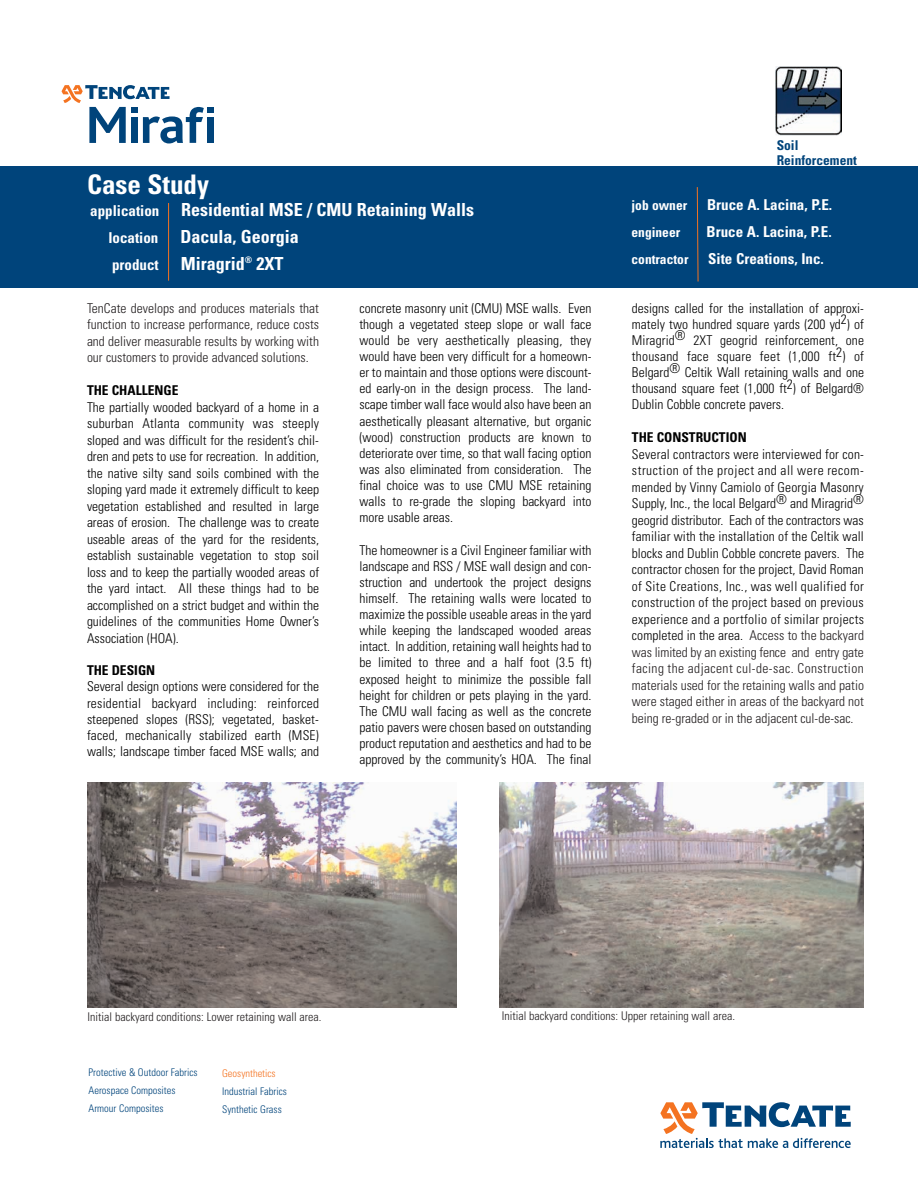
<style>
.page{position:relative;width:918px;height:1188px;background:#fff}
.page>*{position:absolute;margin:0;border:0;box-sizing:border-box;transform-origin:0 0}
.t1{font:700 condensed 27px "Univers LT";color:#fff}
.t2{font:700 condensed 18px/27px "Univers LT";color:#fff}
.t3{font:700 condensed 15px "Univers LT";color:#fff}
.t4{font:300 condensed 13.5px/16.2px "Univers LT";color:#000;text-align:justify}
.t5{font:300 condensed 13.5px/16.5px "Univers LT";color:#231f20;text-align:justify}
.t6{font:700 condensed 13.5px "Univers LT";color:#000}
.t7{font:700 condensed 13.5px "Univers LT";color:#fff}
.t8{font:700 condensed 13.5px/15px "Univers LT";color:#00447b}
.t9{font:300 condensed 12px "Univers LT";color:#231f20}
.t10{font:300 condensed 10.5px/18px "Univers LT";color:#00447b}
.t11{font:300 condensed 10.5px "Univers LT";color:#f47321}
.s1{font-size:15px}
.s2{color:#231f20}
</style>
<div class="page">
<img style="left:775px;top:66px;width:67px;height:70px">
<div style="left:0;top:167px;width:918px;height:121px;background:#00447b"></div>
<svg style="left:62px;top:85px;width:152px;height:58px"></svg>
<img style="left:87px;top:783px;width:370px;height:225px">
<img style="left:499px;top:782px;width:365px;height:226px">
<svg style="left:697px;top:187px;width:2px;height:95px"></svg>
<hr style="left:168px;top:203px;width:1px;height:78px;background:#f47321">
<svg style="left:660px;top:1102px;width:191px;height:46px"></svg>
<p class="t8" style="left:777px;top:139px;width:82px">Soil<br>Reinforcement</p>
<h1 class="t1" style="left:87px;top:175px;width:124px">Case Study</h1>
<h2 class="t2" style="left:108px;top:197px;width:367px;text-indent:-18px"><span class="s1">application</span> Residential MSE / CMU Retaining Walls <span class="s1">location</span> Dacula, Georgia<br><span class="s1">product</span> Miragrid<sup>®</sup> 2XT</h2>
<p class="t7" style="left:632px;top:200px;width:57px">job owner</p>
<p class="t3" style="left:707px;top:199px;width:127px">Bruce A. Lacina, P.E.</p>
<p class="t7" style="left:632px;top:227px;width:50px">engineer</p>
<p class="t3" style="left:707px;top:226px;width:127px">Bruce A. Lacina, P.E.</p>
<p class="t7" style="left:632px;top:254px;width:58px">contractor</p>
<p class="t3" style="left:708px;top:253px;width:117px">Site Creations, Inc.</p>
<p class="t5" style="left:87px;top:301px;width:234px">TenCate develops and produces materials that function to increase performance, reduce costs and deliver measurable results by working with our customers to provide advanced solutions.</p>
<p class="t6" style="left:87px;top:385px;width:93px">THE CHALLENGE</p>
<p class="t4" style="left:87px;top:400px;width:234px">The partially wooded backyard of a home in a suburban Atlanta community was steeply sloped and was difficult for the resident’s chil&shy;dren and pets to use for recreation. In addition, the native silty sand soils combined with the sloping yard made it extremely difficult to keep vegetation established and resulted in large areas of erosion. The challenge was to create useable areas of the yard for the residents, establish sustainable vegetation to stop soil loss and to keep the partially wooded areas of the yard intact. All these things had to be accomplished on a strict budget and within the guidelines of the communities Home Owner’s Association (HOA).</p>
<p class="t6" style="left:87px;top:666px;width:70px">THE DESIGN</p>
<p class="t4" style="left:87px;top:680px;width:234px">Several design options were considered for the residential backyard including: reinforced steepened slopes (RSS); vegetated, basket&shy;faced, mechanically stabilized earth (MSE) walls; landscape timber faced MSE walls; and</p>
<p class="t4" style="left:359px;top:301px;width:234px">concrete masonry unit (CMU) MSE walls. Even though a vegetated steep slope or wall face would be very aesthetically pleasing, they would have been very difficult for a homeown&shy;er to maintain and those options were discount&shy;ed early-on in the design process. The land&shy;scape timber wall face would also have been an aesthetically pleasant alternative, but organic (wood) construction products are known to deteriorate over time, so that wall facing option was also eliminated from consideration. The final choice was to use CMU MSE retaining walls to re-grade the sloping backyard into more usable areas.</p>
<p class="t4" style="left:359px;top:543px;width:234px">The homeowner is a Civil Engineer familiar with landscape and RSS / MSE wall design and con&shy;struction and undertook the project designs himself. The retaining walls were located to maximize the possible useable areas in the yard while keeping the landscaped wooded areas intact. In addition, retaining wall heights had to be limited to three and a half foot (3.5 ft) exposed height to minimize the possible fall height for children or pets playing in the yard.<br>The CMU wall facing as well as the concrete patio pavers were chosen based on outstanding product reputation and aesthetics and had to be approved by the community’s HOA. The final</p>
<p class="t4" style="left:632px;top:301px;width:234px">designs called for the installation of approxi&shy;mately two hundred square yards (200 yd2) of Miragrid® 2XT geogrid reinforcement, one thousand face square feet (1,000 ft2) of Belgard® Celtik Wall retaining walls and one thousand square feet (1,000 ft2) of Belgard® Dublin Cobble concrete pavers.</p>
<p class="t6" style="left:632px;top:432px;width:116px">THE CONSTRUCTION</p>
<p class="t4" style="left:632px;top:447px;width:234px">Several contractors were interviewed for con&shy;struction of the project and all were recom&shy;mended by Vinny Camiolo of Georgia Masonry Supply, Inc., the local Belgard® and Miragrid® geogrid distributor. Each of the contractors was familiar with the installation of the Celtik wall blocks and Dublin Cobble concrete pavers. The contractor chosen for the project, David Roman of Site Creations, Inc., was well qualified for construction of the project based on previous experience and a portfolio of similar projects completed in the area. <span class="s2">Access to the backyard was limited by an existing fence and entry gate facing the adjacent cul-de-sac. Construction materials used for the retaining walls and patio were staged either in areas of the backyard not being re-graded or in the adjacent cul-de-sac.</span></p>
<p class="t9" style="left:87px;top:1012px;width:236px">Initial backyard conditions: Lower retaining wall area.</p>
<p class="t9" style="left:502px;top:1011px;width:235px">Initial backyard conditions: Upper retaining wall area.</p>
<p class="t10" style="left:89px;top:1065px;width:111px">Protective &amp; Outdoor Fabrics<br>Aerospace Composites<br>Armour Composites</p>
<p class="t11" style="left:222px;top:1069px;width:55px">Geosynthetics</p>
<p class="t10" style="left:222px;top:1083px;width:66px">Industrial Fabrics<br>Synthetic Grass</p>
</div>
